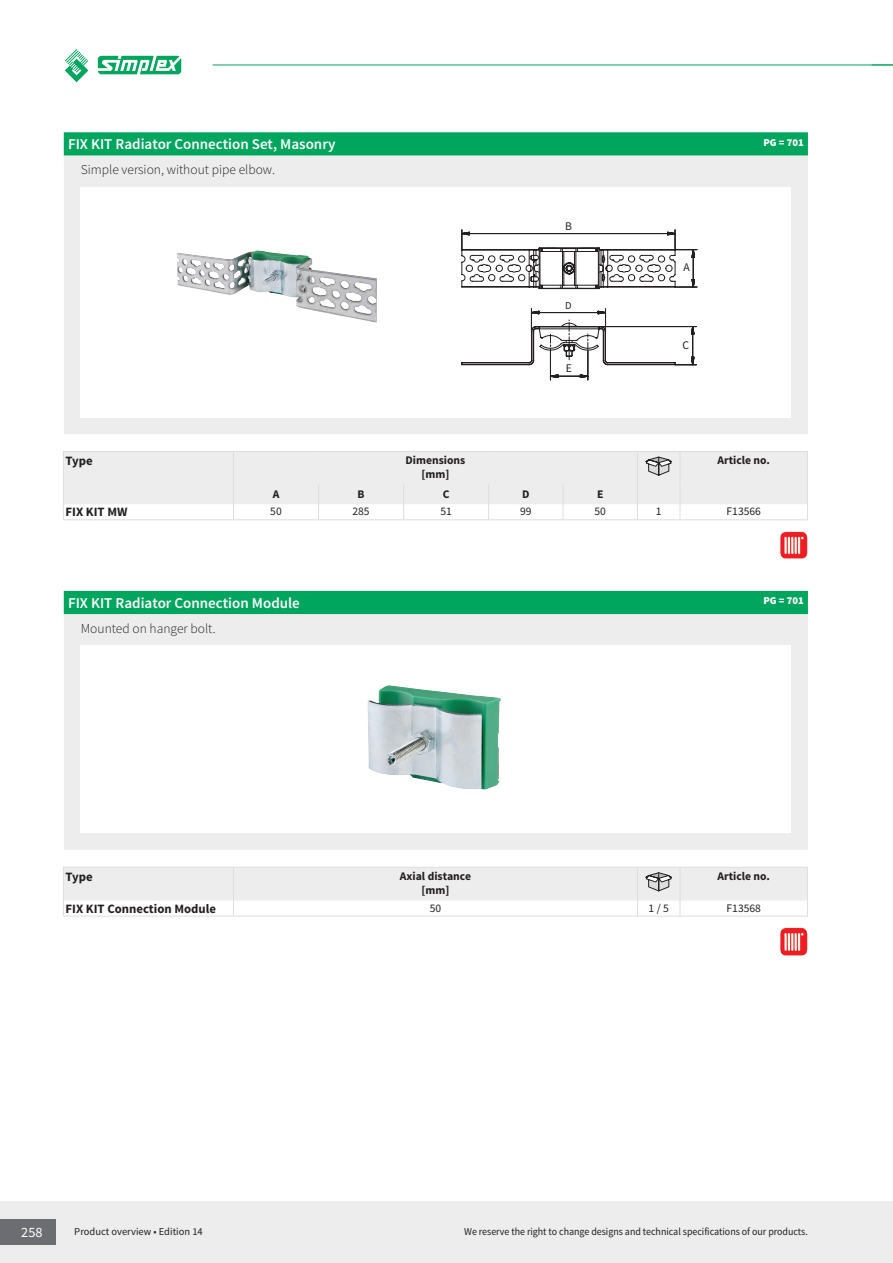
<style>
.page{position:relative;width:893px;height:1263px;background:#fff}
.page>*{position:absolute;margin:0;border:0;box-sizing:border-box;transform-origin:0 0}
.t1{font:600 15px "Source Sans Pro";color:#fff}
.t2{font:14.25px "Source Sans Pro";color:#fff}
.t3{font:300 13.5px "Source Sans Pro";color:#231f20}
.t4{font:700 12.75px "Source Sans Pro";color:#231f20}
.t5{font:700 11.7px/14px "Source Sans Pro";color:#231f20;text-align:center}
.t6{font:11.7px "Source Sans Pro";color:#231f20}
.t7{font:11.55px "Source Sans Pro";color:#231f20}
.t8{font:10.5px "Source Sans Pro";letter-spacing:-.005em;color:#231f20;scale:.95 1}
.t9{font:10.5px "Source Sans Pro";letter-spacing:-.005em;color:#231f20}
.t10{font:900 10.5px "Source Sans Pro";color:#fff}
</style>
<div class="page">
<div style="left:0;top:1201px;width:893px;height:62px;background:#ededee"></div>
<div style="left:0;top:1219px;width:55px;height:26px;background:#6c6d70"></div>
<hr style="left:213px;top:65px;width:680px;height:1px;background:#00a65d">
<svg style="left:65px;top:49px;width:23px;height:33px"></svg>
<svg style="left:98px;top:56px;width:83px;height:18px"></svg>
<svg style="left:64px;top:132px;width:744px;height:24px;background:#08a862"></svg>
<div style="left:64px;top:156px;width:744px;height:278px;background:#ededee"></div>
<div style="left:81px;top:187px;width:710px;height:230px;background:#fff"></div>
<img style="left:177px;top:250px;width:200px;height:73px">
<svg style="left:461px;top:230px;width:236px;height:59px"></svg>
<svg style="left:461px;top:309px;width:236px;height:71px"></svg>
<hr style="left:63px;top:519px;width:170px;height:1px;background:#dcdddf">
<hr style="left:233px;top:519px;width:86px;height:1px;background:#dcdddf">
<hr style="left:319px;top:519px;width:85px;height:1px;background:#dcdddf">
<hr style="left:404px;top:519px;width:85px;height:1px;background:#dcdddf">
<hr style="left:489px;top:519px;width:74px;height:1px;background:#dcdddf">
<hr style="left:563px;top:519px;width:74px;height:1px;background:#dcdddf">
<hr style="left:637px;top:519px;width:43px;height:1px;background:#dcdddf">
<hr style="left:680px;top:519px;width:128px;height:1px;background:#dcdddf">
<svg style="left:63px;top:451px;width:745px;height:68px"></svg>
<img style="left:781px;top:532px;width:27px;height:27px">
<div style="left:64px;top:591px;width:744px;height:23px;background:#00a65d"></div>
<div style="left:64px;top:614px;width:744px;height:236px;background:#ededee"></div>
<div style="left:81px;top:646px;width:710px;height:187px;background:#fff"></div>
<img style="left:367px;top:685px;width:134px;height:105px">
<hr style="left:63px;top:916px;width:170px;height:1px;background:#dcdddf">
<hr style="left:233px;top:916px;width:404px;height:1px;background:#dcdddf">
<hr style="left:637px;top:916px;width:43px;height:1px;background:#dcdddf">
<hr style="left:680px;top:916px;width:128px;height:1px;background:#dcdddf">
<svg style="left:63px;top:867px;width:745px;height:49px"></svg>
<img style="left:781px;top:928px;width:27px;height:27px">
<h1 class="t1" style="left:68px;top:135px;width:269px">FIX KIT Radiator Connection Set, Masonry</h1>
<p class="t10" style="left:763px;top:135px;width:42px">PG = 701</p>
<p class="t3" style="left:81px;top:162px;width:196px">Simple version, without pipe elbow.</p>
<p class="t6" style="left:565px;top:219px;width:8px">B</p>
<p class="t9" style="left:565px;top:299px;width:8px">D</p>
<p class="t6" style="left:566px;top:361px;width:8px">E</p>
<p class="t6" style="left:683px;top:260px;width:8px">A</p>
<p class="t6" style="left:683px;top:338px;width:8px">C</p>
<p class="t4" style="left:66px;top:453px;width:29px">Type</p>
<p class="t5" style="left:406px;top:454px;width:61px">Dimensions [mm]</p>
<p class="t5" style="left:717px;top:454px;width:54px">Article no.</p>
<p class="t5" style="left:273px;top:487px;width:8px">A</p>
<p class="t5" style="left:358px;top:487px;width:9px">B</p>
<p class="t5" style="left:443px;top:487px;width:8px">C</p>
<p class="t5" style="left:522px;top:487px;width:9px">D</p>
<p class="t5" style="left:597px;top:487px;width:8px">E</p>
<p class="t4" style="left:66px;top:504px;width:63px">FIX KIT MW</p>
<p class="t7" style="left:270px;top:504px;width:13px">50</p>
<p class="t7" style="left:352px;top:504px;width:19px">285</p>
<p class="t7" style="left:440px;top:504px;width:13px">51</p>
<p class="t7" style="left:520px;top:504px;width:13px">99</p>
<p class="t7" style="left:594px;top:504px;width:13px">50</p>
<p class="t7" style="left:656px;top:504px;width:7px">1</p>
<p class="t7" style="left:727px;top:504px;width:36px">F13566</p>
<h1 class="t1" style="left:68px;top:593px;width:233px">FIX KIT Radiator Connection Module</h1>
<p class="t10" style="left:763px;top:594px;width:42px">PG = 701</p>
<p class="t3" style="left:81px;top:620px;width:136px">Mounted on hanger bolt.</p>
<p class="t4" style="left:66px;top:868px;width:29px">Type</p>
<p class="t5" style="left:400px;top:870px;width:73px">Axial distance [mm]</p>
<p class="t5" style="left:717px;top:870px;width:54px">Article no.</p>
<p class="t4" style="left:66px;top:900px;width:152px">FIX KIT Connection Module</p>
<p class="t7" style="left:430px;top:901px;width:13px">50</p>
<p class="t7" style="left:649px;top:901px;width:22px">1 / 5</p>
<p class="t7" style="left:727px;top:901px;width:36px">F13568</p>
<h2 class="t2" style="left:21px;top:1223px;width:23px">258</h2>
<p class="t9" style="left:74px;top:1225px;width:130px">Product overview • Edition 14</p>
<p class="t8" style="left:464px;top:1225px;width:363px">We reserve the right to change designs and technical specifications of our products.</p>
</div>
